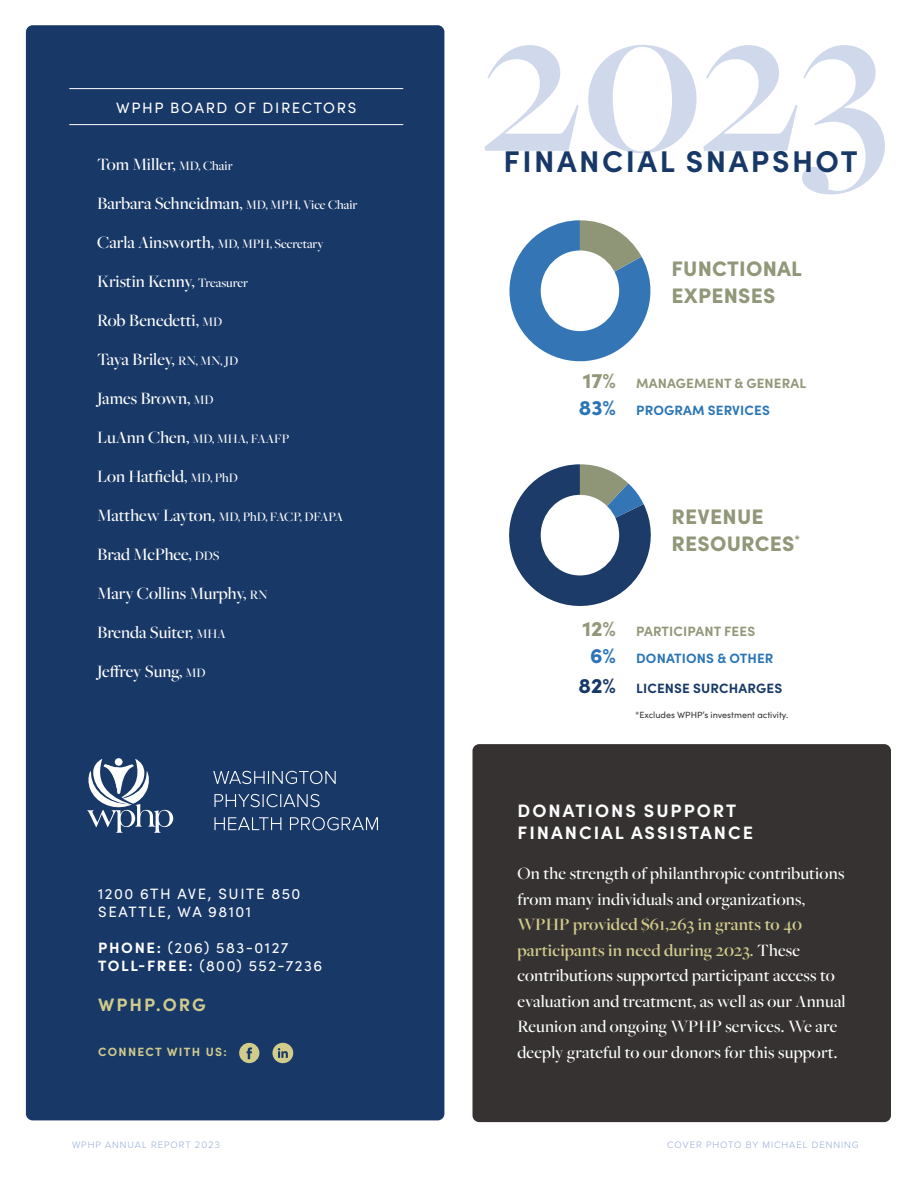
<style>
.page{position:relative;width:918px;height:1188px;background:#fff}
.page>*{position:absolute;margin:0;border:0;box-sizing:border-box;transform-origin:0 0}
.t1{font:700 30px "Sofia Pro";letter-spacing:.085em;color:#183867}
.t2{font:900 21px "Sofia Pro";letter-spacing:.01em;color:#91987a}
.t3{font:900 21px "Sofia Pro";color:#2975b7}
.t4{font:900 21px "Sofia Pro";color:#183867}
.t5{font:500 18px/25.5px "Freight Big Pro";letter-spacing:.01em;color:#fff}
.t6{font:700 18px/21.6px "Sofia Pro";letter-spacing:.11em;color:#fff}
.t7{font:500 18px "Freight Big Pro";letter-spacing:-.01em;color:#fff}
.t8{font:500 18px "Freight Big Pro";letter-spacing:-.015em;color:#fff}
.t9{font:700 18px "Sofia Pro";letter-spacing:.11em;color:#d2cc8c}
.t10{font:15px "Sofia Pro";letter-spacing:.1em;color:#fff}
.t11{font:500 13.5px "Freight Big Pro";color:#fff}
.t12{font:700 13.5px "Sofia Pro";letter-spacing:.01em;color:#91987a}
.t13{font:700 13.5px "Sofia Pro";letter-spacing:.01em;color:#2975b7}
.t14{font:700 13.5px "Sofia Pro";letter-spacing:.01em;color:#183867}
.t15{font:700 12px "Sofia Pro";letter-spacing:.11em;color:#d2cc8c}
.t16{font:300 9.6px "Proxima Nova";letter-spacing:.1em;color:#94abd5}
.t17{font:9px "Sofia Pro";color:#363232}
.s1{font-size:13.5px}
.s2{font-size:18px}
.s3{font-weight:700}
.s4{font-weight:600;color:#d2cc8c}
</style>
<div class="page">
<svg style="left:484px;top:45px;width:95px;height:106px"></svg>
<svg style="left:588px;top:45px;width:109px;height:108px"></svg>
<svg style="left:703px;top:45px;width:182px;height:149px"></svg>
<div style="left:473px;top:744px;width:418px;height:378px;background:#363232;border-radius:7px"></div>
<div style="left:26px;top:25px;width:418px;height:1095px;background:#183867;border-radius:7px"></div>
<svg style="left:214px;top:817px;width:164px;height:13px"></svg>
<svg style="left:214px;top:794px;width:106px;height:13px"></svg>
<svg style="left:213px;top:771px;width:123px;height:13px"></svg>
<svg style="left:87px;top:759px;width:86px;height:74px"></svg>
<hr style="left:70px;top:124px;width:333px;height:1px;background:#fff">
<hr style="left:70px;top:88px;width:333px;height:1px;background:#fff">
<svg style="left:239px;top:1043px;width:20px;height:20px"></svg>
<svg style="left:272px;top:1043px;width:21px;height:20px"></svg>
<svg style="left:509px;top:464px;width:142px;height:142px"></svg>
<div style="left:541px;top:495px;width:78px;height:80px;background:#fff;border-radius:50%"></div>
<svg style="left:509px;top:220px;width:142px;height:142px"></svg>
<div style="left:541px;top:250px;width:78px;height:81px;background:#fff;border-radius:50%"></div>
<p class="t10" style="left:116px;top:97px;width:241px">WPHP BOARD OF DIRECTORS</p>
<p class="t5" style="left:97px;top:151px;width:137px">Tom Miller, <span class="s1">MD, Chair</span></p>
<p class="t5" style="left:97px;top:190px;width:262px">Barbara Schneidman, <span class="s1">MD, MPH, Vice Chair</span></p>
<p class="t11" style="left:97px;top:234px;width:228px"><span class="s2">Carla Ainsworth,</span> MD, MPH, Secretary</p>
<p class="t5" style="left:97px;top:268px;width:152px">Kristin Kenny, <span class="s1">Treasurer</span></p>
<p class="t5" style="left:97px;top:307px;width:127px">Rob Benedetti, <span class="s1">MD</span></p>
<p class="t7" style="left:97px;top:347px;width:143px">Taya Briley, <span class="s1">RN, MN, JD</span></p>
<p class="t8" style="left:97px;top:386px;width:118px">James Brown, <span class="s1">MD</span></p>
<p class="t11" style="left:97px;top:429px;width:194px"><span class="s2">LuAnn Chen,</span> MD, MHA, FAAFP</p>
<p class="t5" style="left:97px;top:463px;width:142px">Lon Hatfield, <span class="s1">MD, PhD</span></p>
<p class="t11" style="left:97px;top:507px;width:248px"><span class="s2">Matthew Layton,</span> MD, PhD, FACP, DFAPA</p>
<p class="t5" style="left:97px;top:541px;width:124px">Brad McPhee, <span class="s1">DDS</span></p>
<p class="t5" style="left:97px;top:580px;width:172px">Mary Collins Murphy, <span class="s1">RN</span></p>
<p class="t5" style="left:97px;top:619px;width:130px">Brenda Suiter, <span class="s1">MHA</span></p>
<p class="t5" style="left:97px;top:658px;width:110px">Jeffrey Sung, <span class="s1">MD</span></p>
<p class="t10" style="left:98px;top:883px;width:204px">1200 6TH AVE, SUITE 850</p>
<p class="t10" style="left:98px;top:901px;width:154px">SEATTLE, WA 98101</p>
<p class="t10" style="left:98px;top:937px;width:192px"><span class="s3">PHONE:</span> (206) 583-0127</p>
<p class="t10" style="left:98px;top:955px;width:226px"><span class="s3">TOLL-FREE:</span> (800) 552-7236</p>
<p class="t9" style="left:98px;top:991px;width:109px">WPHP.ORG</p>
<p class="t15" style="left:98px;top:1043px;width:130px">CONNECT WITH US:</p>
<p class="t16" style="left:72px;top:1138px;width:150px">WPHP ANNUAL REPORT 2023</p>
<p class="t1" style="left:503px;top:139px;width:356px">FINANCIAL SNAPSHOT</p>
<p class="t2" style="left:672px;top:252px;width:132px">FUNCTIONAL</p>
<p class="t2" style="left:672px;top:279px;width:105px">EXPENSES</p>
<p class="t2" style="left:583px;top:364px;width:35px">17%</p>
<p class="t12" style="left:636px;top:373px;width:172px">MANAGEMENT &amp; GENERAL</p>
<p class="t3" style="left:579px;top:391px;width:39px">83%</p>
<p class="t13" style="left:636px;top:400px;width:135px">PROGRAM SERVICES</p>
<p class="t2" style="left:672px;top:500px;width:94px">REVENUE</p>
<p class="t2" style="left:672px;top:527px;width:130px">RESOURCES<sup>*</sup></p>
<p class="t2" style="left:582px;top:613px;width:35px">12%</p>
<p class="t3" style="left:590px;top:640px;width:27px">6%</p>
<p class="t4" style="left:579px;top:670px;width:39px">82%</p>
<p class="t12" style="left:636px;top:621px;width:121px">PARTICIPANT FEES</p>
<p class="t13" style="left:636px;top:648px;width:139px">DONATIONS &amp; OTHER</p>
<p class="t14" style="left:636px;top:678px;width:148px">LICENSE SURCHARGES</p>
<p class="t17" style="left:635px;top:708px;width:155px">*Excludes WPHP’s investment activity.</p>
<p class="t6" style="left:518px;top:799px;width:237px">DONATIONS SUPPORT<br>FINANCIAL ASSISTANCE</p>
<p class="t5" style="left:518px;top:860px;width:330px">On the strength of philanthropic contributions from many individuals and organizations, <span class="s4">WPHP provided $61,263 in grants to 40 participants in need during 2023.</span> These contributions supported participant access to evaluation and treatment, as well as our Annual Reunion and ongoing WPHP services. We are deeply grateful to our donors for this support.</p>
<p class="t16" style="left:667px;top:1138px;width:193px">COVER PHOTO BY MICHAEL DENNING</p>
</div>
